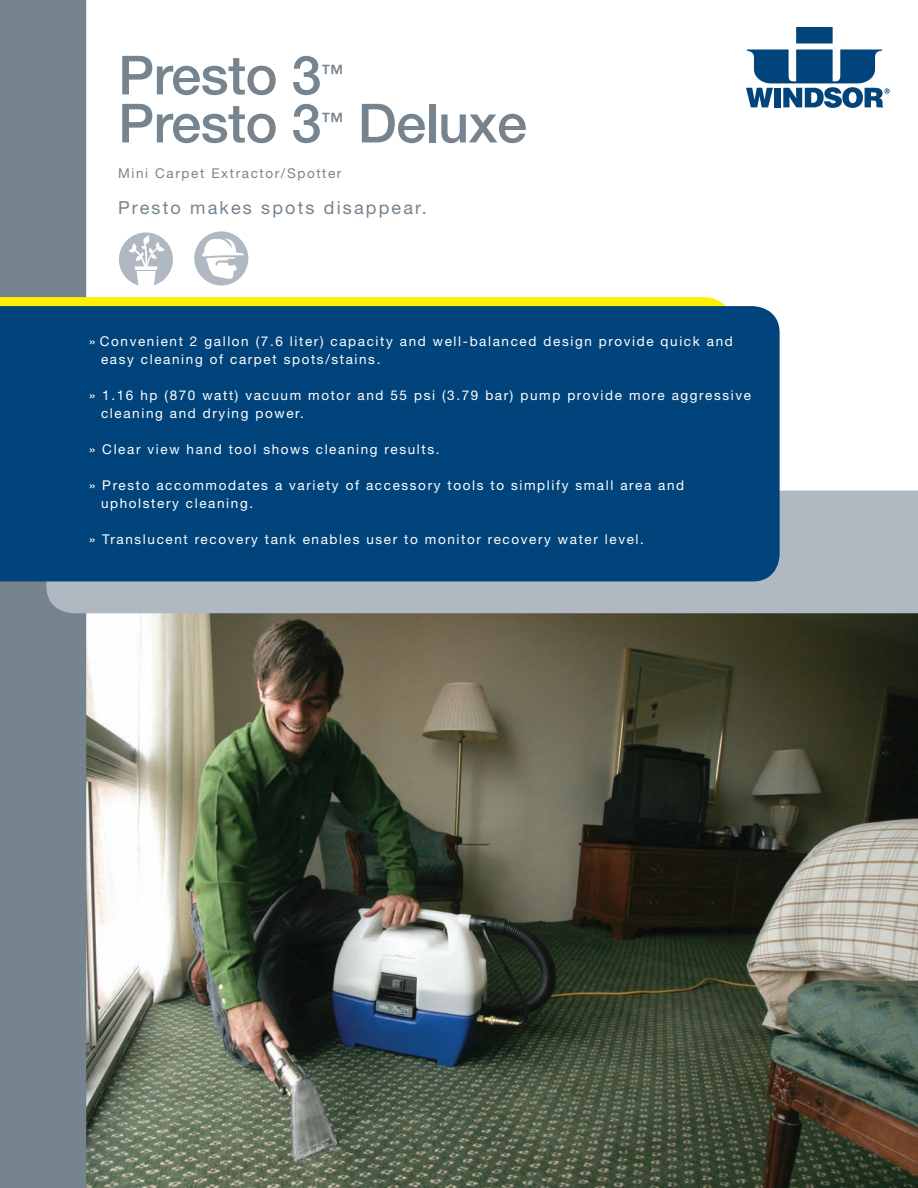
<style>
.page{position:relative;width:918px;height:1188px;background:#fff}
.page>*{position:absolute;margin:0;border:0;box-sizing:border-box;transform-origin:0 0}
.t1{font:500 54px "Helvetica Neue";letter-spacing:-.01em;color:#76848f}
.t2{font:500 22.8px "Helvetica Neue";color:#76848f}
.t3{font:18px "Helvetica Neue";letter-spacing:.12em;color:#76848f}
.t4{font:13.5px/18px "Helvetica Neue";letter-spacing:.12em;color:#fff}
.t5{font:13.5px "Helvetica Neue";letter-spacing:.12em;color:#76848f}
</style>
<div class="page">
<img style="left:86px;top:613px;width:832px;height:575px">
<div style="left:0;top:0;width:86px;height:1188px;background:#76848f"></div>
<div style="left:46px;top:491px;width:872px;height:122px;background:#b0b9c1"></div>
<svg style="left:0;top:297px;width:726px;height:9px;background:#fef106"></svg>
<div style="left:0;top:306px;width:780px;height:275px;background:#00447b"></div>
<svg style="left:119px;top:232px;width:54px;height:54px"></svg>
<div style="left:194px;top:231px;width:54px;height:54px;background:#b0b9c1;border-radius:50%"></div>
<svg style="left:202px;top:237px;width:42px;height:43px"></svg>
<div style="left:796px;top:27px;width:37px;height:16px;background:#00447b"></div>
<svg style="left:746px;top:49px;width:144px;height:59px"></svg>
<p class="t1" style="left:118px;top:43px;width:205px">Presto 3</p>
<p class="t2" style="left:321px;top:60px;width:24px">™</p>
<p class="t1" style="left:118px;top:91px;width:205px">Presto 3</p>
<p class="t2" style="left:321px;top:108px;width:24px">™</p>
<p class="t1" style="left:358px;top:91px;width:171px">Deluxe</p>
<p class="t5" style="left:118px;top:166px;width:225px">Mini Carpet Extractor/Spotter</p>
<p class="t3" style="left:118px;top:197px;width:310px">Presto makes spots disappear.</p>
<p class="t4" style="left:101px;top:333px;width:633px;text-indent:-12px">» Convenient 2 gallon (7.6 liter) capacity and well-balanced design provide quick and easy cleaning of carpet spots/stains.</p>
<p class="t4" style="left:101px;top:387px;width:651px;text-indent:-12px">» 1.16 hp (870 watt) vacuum motor and 55 psi (3.79 bar) pump provide more aggressive cleaning and drying power.</p>
<p class="t4" style="left:89px;top:441px;width:352px">» Clear view hand tool shows cleaning results.</p>
<p class="t4" style="left:101px;top:477px;width:585px;text-indent:-12px">» Presto accommodates a variety of accessory tools to simplify small area and upholstery cleaning.</p>
<p class="t4" style="left:89px;top:531px;width:556px">» Translucent recovery tank enables user to monitor recovery water level.</p>
</div>
